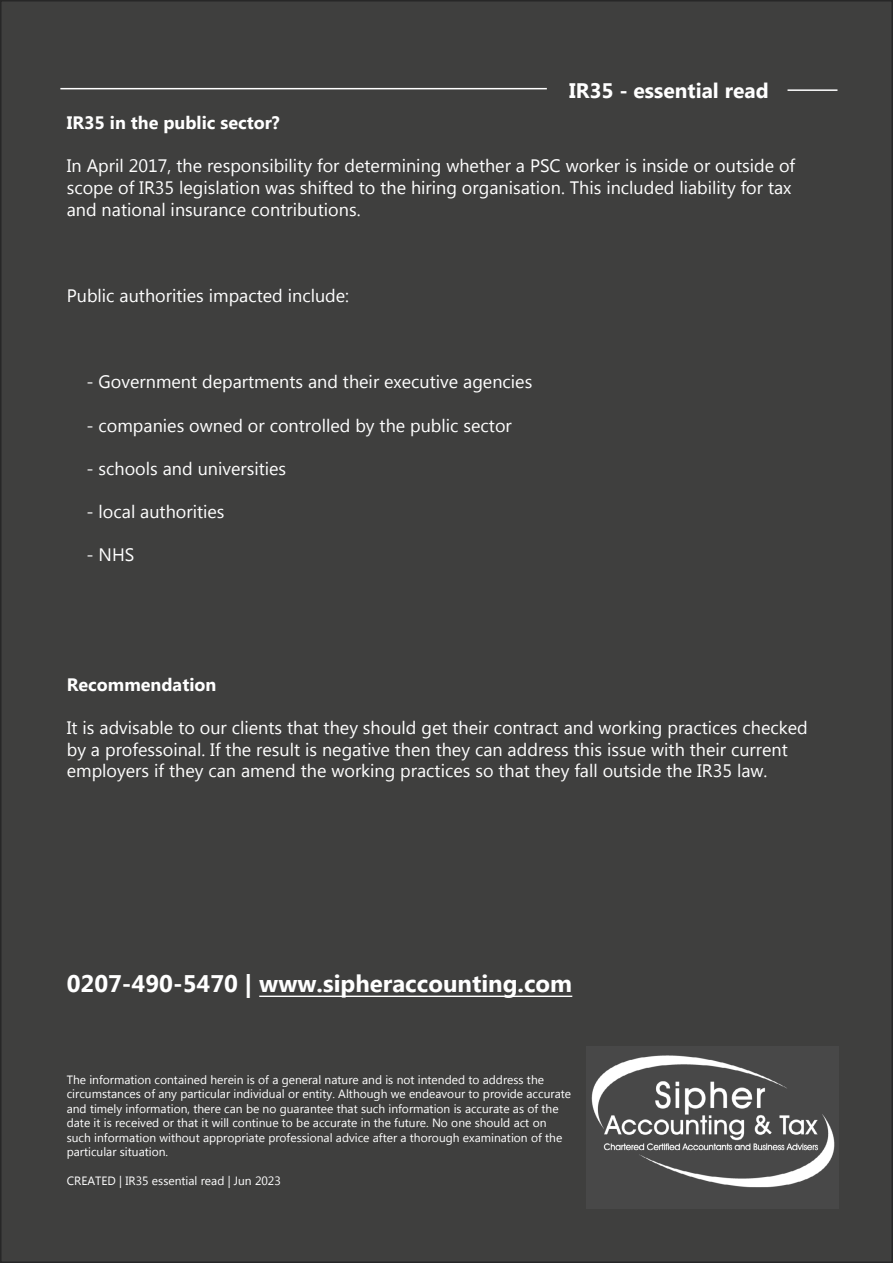
<style>
.page{position:relative;width:893px;height:1263px;background:#fff}
.page>*{position:absolute;margin:0;border:0;box-sizing:border-box;transform-origin:0 0}
.t1{font:700 24px "Microsoft Tai Le";color:#fff}
.t2{font:700 21px "Microsoft Tai Le";color:#fff}
.t3{font:18px/21.6px "Microsoft Tai Le";color:#fff}
.t4{font:700 18px "Microsoft Tai Le";color:#fff}
.t5{font:12px/14.4px "Microsoft Tai Le";color:#fff}
</style>
<div class="page">
<div style="left:1px;top:1px;width:891px;height:1261px;background:#3f3f3e"></div>
<hr style="left:60px;top:88px;width:487px;height:1px;background:#fff">
<hr style="left:787px;top:89px;width:50px;height:2px;background:#fff">
<hr style="left:259px;top:995px;width:313px;height:2px;background:#fff">
<img style="left:591px;top:1055px;width:244px;height:133px">
<p class="t2" style="left:569px;top:79px;width:201px">IR35 - essential read</p>
<p class="t4" style="left:67px;top:113px;width:215px">IR35 in the public sector?</p>
<p class="t3" style="left:67px;top:156px;width:730px">In April 2017, the responsibility for determining whether a PSC worker is inside or outside of scope of IR35 legislation was shifted to the hiring organisation. This included liability for tax and national insurance contributions.</p>
<p class="t3" style="left:67px;top:286px;width:284px">Public authorities impacted include:</p>
<p class="t3" style="left:86px;top:372px;width:447px">- Government departments and their executive agencies</p>
<p class="t3" style="left:86px;top:415px;width:427px">- companies owned or controlled by the public sector</p>
<p class="t3" style="left:86px;top:459px;width:201px">- schools and universities</p>
<p class="t3" style="left:86px;top:502px;width:140px">- local authorities</p>
<p class="t3" style="left:86px;top:545px;width:49px">- NHS</p>
<p class="t4" style="left:67px;top:674px;width:151px">Recommendation</p>
<p class="t3" style="left:67px;top:718px;width:742px">It is advisable to our clients that they should get their contract and working practices checked by a professoinal. If the result is negative then they can address this issue with their current employers if they can amend the working practices so that they fall outside the IR35 law.</p>
<h1 class="t1" style="left:67px;top:970px;width:507px">0207-490-5470 | www.sipheraccounting.com</h1>
<p class="t5" style="left:67px;top:1073px;width:506px">The information contained herein is of a general nature and is not intended to address the circumstances of any particular individual or entity. Although we endeavour to provide accurate and timely information, there can be no guarantee that such information is accurate as of the date it is received or that it will continue to be accurate in the future. No one should act on such information without appropriate professional advice after a thorough examination of the particular situation.</p>
<p class="t5" style="left:67px;top:1174px;width:216px">CREATED | IR35 essential read | Jun 2023</p>
</div>
